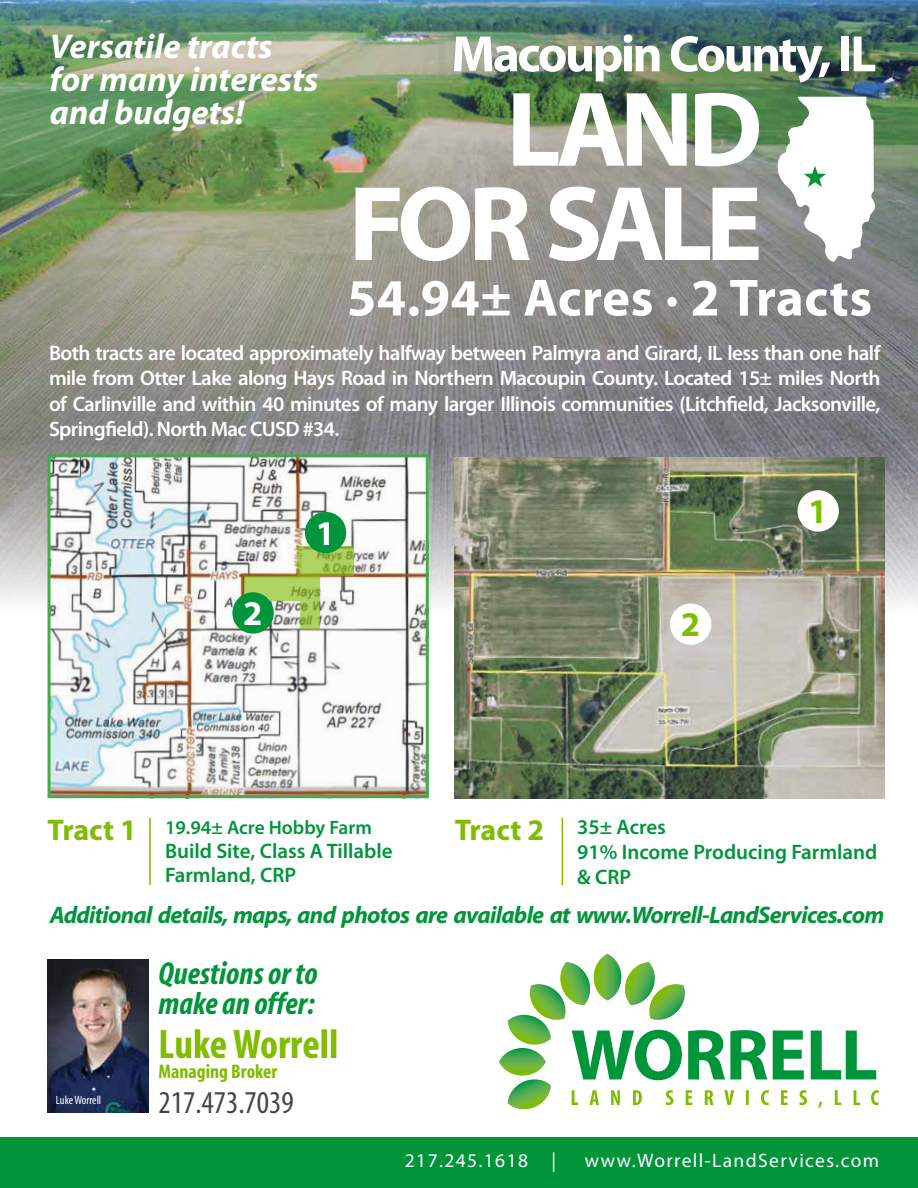
<style>
.page{position:relative;width:918px;height:1188px;background:#fff}
.page>*{position:absolute;margin:0;border:0;box-sizing:border-box;transform-origin:0 0}
.t1{font:700 107.25px/94.3px "Myriad";letter-spacing:-.065em;color:#fff;text-align:right}
.t2{font:700 52.65px "Myriad Pro";letter-spacing:.01em;color:#fff}
.t3{font:700 51.45px "Myriad";letter-spacing:-.045em;color:#fff}
.t4{font:700 condensed 41.4px "Myriad";color:#80bc00}
.t5{font:700 34.8px "Myriad";color:#80bc00}
.t6{font:700 34.8px "Myriad";color:#fff}
.t7{font:italic 700 34.5px/33px "Myriad Pro";color:#fff}
.t8{font:italic 700 condensed 31.95px/30.3px "Myriad";color:#00953b}
.t9{font:condensed 31.95px "Myriad";color:#464547}
.t10{font:700 30px "Myriad Pro";letter-spacing:-.005em;color:#80bc00}
.t11{font:italic 700 24px "Myriad";letter-spacing:-.03em;color:#00953b}
.t12{font:600 21px/25.2px "Myriad Pro";letter-spacing:-.03em;color:#fff;text-align:justify}
.t13{font:600 21px/25.2px "Myriad Pro";color:#00953b}
.t14{font:700 condensed 19.8px "Myriad";color:#80bc00}
.t15{font:19.5px "Myriad Pro";letter-spacing:.07em;color:#fff}
.t16{font:600 19.5px "Myriad Pro";color:#00953b}
.t17{font:condensed 12px "Myriad";color:#fff}
.s1{font-weight:700;font-size:30px;color:#80bc00}
</style>
<div class="page">
<img style="left:0;top:0;width:918px;height:613px">
<img style="left:52px;top:458px;width:373px;height:336px">
<hr style="left:0;top:595px;width:1px;height:277px;background:#000">
<div style="left:0;top:1137px;width:918px;height:51px;background:#00953b"></div>
<svg style="left:499px;top:954px;width:380px;height:156px"></svg>
<img style="left:48px;top:960px;width:100px;height:153px">
<img style="left:455px;top:457px;width:429px;height:341px">
<img style="left:813px;top:97px;width:52px;height:1px">
<svg style="left:804px;top:166px;width:22px;height:21px"></svg>
<div style="left:798px;top:490px;width:41px;height:42px;background:#fff;border-radius:50%"></div>
<div style="left:670px;top:604px;width:41px;height:41px;background:#fff;border-radius:50%"></div>
<hr style="left:562px;top:818px;width:1px;height:67px;background:#80bc00">
<hr style="left:149px;top:818px;width:2px;height:67px;background:#80bc00">
<div style="left:48px;top:454px;width:381px;height:344px;border:3px solid #41ad49"></div>
<svg style="left:297px;top:546px;width:57px;height:30px;background:#9ebf4c"></svg>
<svg style="left:244px;top:576px;width:76px;height:54px;background:#adc672"></svg>
<div style="left:305px;top:512px;width:41px;height:41px;background:#00953b;border-radius:50%"></div>
<div style="left:232px;top:592px;width:42px;height:42px;background:#00953b;border-radius:50%"></div>
<h3 class="t7" style="left:50px;top:29px;width:270px">Versatile tracts for many interests and budgets!</h3>
<h3 class="t3" style="left:451px;top:28px;width:427px">Macoupin County, IL</h3>
<h1 class="t1" style="left:348px;top:86px;width:416px">LAND<br>FOR SALE</h1>
<h2 class="t2" style="left:347px;top:263px;width:527px">54.94± Acres · 2 Tracts</h2>
<p class="t12" style="left:49px;top:340px;width:833px">Both tracts are located approximately halfway between Palmyra and Girard, IL less than one half mile from Otter Lake along Hays Road in Northern Macoupin County. Located 15± miles North of Carlinville and within 40 minutes of many larger Illinois communities (Litchfield, Jacksonville, Springfield). North Mac CUSD #34.</p>
<h3 class="t6" style="left:243px;top:595px;width:21px">2</h3>
<h3 class="t6" style="left:316px;top:515px;width:21px">1</h3>
<h3 class="t5" style="left:681px;top:607px;width:21px">2</h3>
<h3 class="t5" style="left:808px;top:493px;width:21px">1</h3>
<p class="t16" style="left:48px;top:815px;width:326px"><span class="s1">Tract 1</span> 19.94± Acre Hobby Farm</p>
<p class="t13" style="left:165px;top:838px;width:229px;line-height:24px">Build Site, Class A Tillable<br>Farmland, CRP</p>
<h3 class="t10" style="left:455px;top:811px;width:91px">Tract 2</h3>
<p class="t13" style="left:577px;top:813px;width:302px">35± Acres<br>91% Income Producing Farmland &amp; CRP</p>
<p class="t11" style="left:50px;top:903px;width:836px">Additional details, maps, and photos are available at www.Worrell-LandServices.com</p>
<p class="t17" style="left:56px;top:1094px;width:47px">Luke Worrell</p>
<h3 class="t8" style="left:159px;top:959px;width:161px">Questions or to make an offer:</h3>
<h3 class="t4" style="left:159px;top:1024px;width:181px">Luke Worrell</h3>
<p class="t14" style="left:159px;top:1062px;width:120px">Managing Broker</p>
<h3 class="t9" style="left:159px;top:1087px;width:137px">217.473.7039</h3>
<p class="t15" style="left:405px;top:1148px;width:153px">217.245.1618 |</p>
<p class="t15" style="left:585px;top:1148px;width:296px">www.Worrell-LandServices.com</p>
</div>
